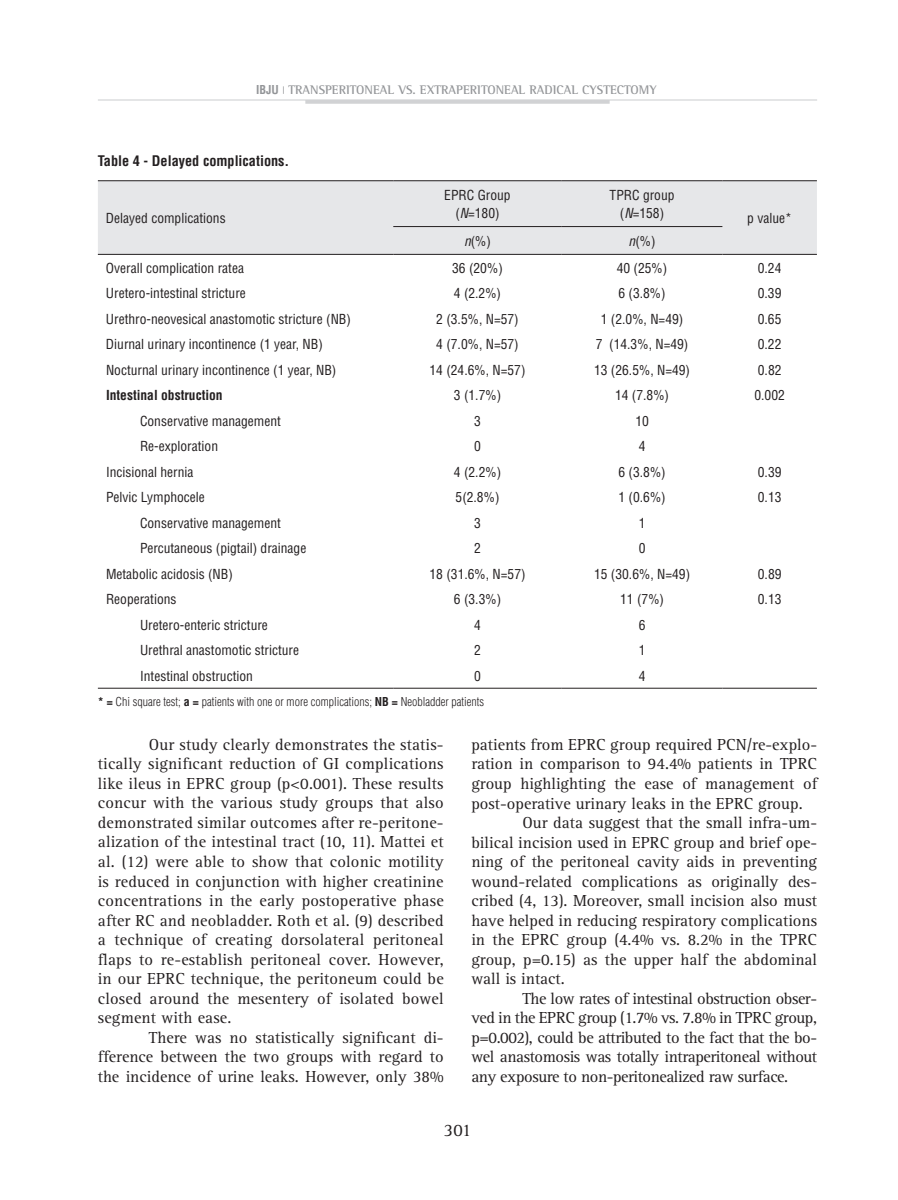
<style>
.page{position:relative;width:898px;height:1200px;background:#fff}
.page>*{position:absolute;margin:0;border:0;box-sizing:border-box;transform-origin:0 0}
.t1{font:18px "Rotis Serif";color:#231f20}
.t2{font:16.5px/19.5px "Rotis Serif";color:#231f20;text-align:justify}
.t3{font:16.5px "Rotis Serif";letter-spacing:-.025em;color:#231f20}
.t4{font:700 condensed 14.25px "Helvetica";color:#231f20}
.t5{font:condensed 13.5px/18px "Helvetica";color:#231f20;text-align:center}
.t6{font:700 condensed 13.5px "Helvetica";color:#231f20}
.t7{font:700 12.75px "Rotis Semi Serif";color:#939598}
.t8{font:300 condensed 12px "Helvetica";color:#231f20}
.s1{font-family:"Helvetica";font-stretch:condensed;font-size:12px}
.s2{font-style:italic}
.s3{font-weight:700}
</style>
<div class="page">
<hr style="left:98px;top:99px;width:718px;height:2px;background:#dcdddf">
<hr style="left:305px;top:100px;width:304px;height:4px;background:#d1d2d4">
<div style="left:98px;top:181px;width:718px;height:73px;background:#e6e7e9"></div>
<hr style="left:98px;top:180px;width:295px;height:1px;background:#231f20">
<hr style="left:393px;top:180px;width:168px;height:1px;background:#231f20">
<hr style="left:561px;top:180px;width:161px;height:1px;background:#231f20">
<hr style="left:722px;top:180px;width:94px;height:1px;background:#231f20">
<hr style="left:393px;top:226px;width:168px;height:1px;background:#231f20">
<hr style="left:561px;top:226px;width:161px;height:1px;background:#231f20">
<hr style="left:98px;top:254px;width:295px;height:1px;background:#231f20">
<hr style="left:393px;top:254px;width:168px;height:1px;background:#231f20">
<hr style="left:561px;top:254px;width:161px;height:1px;background:#231f20">
<hr style="left:722px;top:254px;width:94px;height:1px;background:#231f20">
<hr style="left:98px;top:687px;width:295px;height:1px;background:#231f20">
<hr style="left:393px;top:687px;width:168px;height:1px;background:#231f20">
<hr style="left:561px;top:687px;width:161px;height:1px;background:#231f20">
<hr style="left:722px;top:687px;width:94px;height:1px;background:#231f20">
<p class="t7" style="left:256px;top:82px;width:402px"><span class="s1">ibju</span> <sup>|</sup> TRANSPERITONEAL VS. EXTRAPERITONEAL RADICAL CYSTECTOMY</p>
<p class="t4" style="left:98px;top:152px;width:193px">Table 4 - Delayed complications.</p>
<p class="t5" style="left:106px;top:209px;width:121px">Delayed complications</p>
<p class="t5" style="left:444px;top:186px;width:68px">EPRC Group (<span class="s2">N</span>=180)</p>
<p class="t5" style="left:609px;top:186px;width:66px">TPRC group (<span class="s2">N</span>=158)</p>
<p class="t5" style="left:464px;top:232px;width:28px"><span class="s2">n</span>(%)</p>
<p class="t5" style="left:628px;top:232px;width:28px"><span class="s2">n</span>(%)</p>
<p class="t5" style="left:747px;top:209px;width:46px">p value*</p>
<p class="t5" style="left:106px;top:258px;width:139px">Overall complication ratea</p>
<p class="t5" style="left:452px;top:258px;width:52px">36 (20%)</p>
<p class="t5" style="left:616px;top:258px;width:52px">40 (25%)</p>
<p class="t5" style="left:757px;top:258px;width:25px">0.24</p>
<p class="t5" style="left:106px;top:284px;width:141px">Uretero-intestinal stricture</p>
<p class="t5" style="left:453px;top:284px;width:49px">4 (2.2%)</p>
<p class="t5" style="left:618px;top:284px;width:49px">6 (3.8%)</p>
<p class="t5" style="left:757px;top:284px;width:25px">0.39</p>
<p class="t5" style="left:106px;top:309px;width:246px">Urethro-neovesical anastomotic stricture (NB)</p>
<p class="t5" style="left:436px;top:309px;width:84px">2 (3.5%, N=57)</p>
<p class="t5" style="left:600px;top:309px;width:84px">1 (2.0%, N=49)</p>
<p class="t5" style="left:757px;top:309px;width:25px">0.65</p>
<p class="t5" style="left:106px;top:335px;width:218px">Diurnal urinary incontinence (1 year, NB)</p>
<p class="t5" style="left:436px;top:335px;width:84px">4 (7.0%, N=57)</p>
<p class="t5" style="left:595px;top:335px;width:94px">7 (14.3%, N=49)</p>
<p class="t5" style="left:757px;top:335px;width:25px">0.22</p>
<p class="t5" style="left:106px;top:360px;width:232px">Nocturnal urinary incontinence (1 year, NB)</p>
<p class="t5" style="left:429px;top:360px;width:97px">14 (24.6%, N=57)</p>
<p class="t5" style="left:594px;top:360px;width:97px">13 (26.5%, N=49)</p>
<p class="t5" style="left:757px;top:360px;width:25px">0.82</p>
<p class="t6" style="left:106px;top:386px;width:118px">Intestinal obstruction</p>
<p class="t5" style="left:453px;top:386px;width:49px">3 (1.7%)</p>
<p class="t5" style="left:615px;top:386px;width:55px">14 (7.8%)</p>
<p class="t5" style="left:754px;top:386px;width:32px">0.002</p>
<p class="t5" style="left:140px;top:411px;width:142px">Conservative management</p>
<p class="t5" style="left:474px;top:411px;width:8px">3</p>
<p class="t5" style="left:635px;top:411px;width:15px">10</p>
<p class="t5" style="left:140px;top:437px;width:79px">Re-exploration</p>
<p class="t5" style="left:474px;top:437px;width:8px">0</p>
<p class="t5" style="left:638px;top:437px;width:8px">4</p>
<p class="t5" style="left:106px;top:462px;width:89px">Incisional hernia</p>
<p class="t5" style="left:453px;top:462px;width:49px">4 (2.2%)</p>
<p class="t5" style="left:618px;top:462px;width:49px">6 (3.8%)</p>
<p class="t5" style="left:757px;top:462px;width:25px">0.39</p>
<p class="t5" style="left:106px;top:488px;width:100px">Pelvic Lymphocele</p>
<p class="t5" style="left:455px;top:488px;width:45px">5(2.8%)</p>
<p class="t5" style="left:618px;top:488px;width:49px">1 (0.6%)</p>
<p class="t5" style="left:757px;top:488px;width:25px">0.13</p>
<p class="t5" style="left:140px;top:513px;width:142px">Conservative management</p>
<p class="t5" style="left:474px;top:513px;width:8px">3</p>
<p class="t5" style="left:638px;top:513px;width:8px">1</p>
<p class="t5" style="left:140px;top:539px;width:168px">Percutaneous (pigtail) drainage</p>
<p class="t5" style="left:474px;top:539px;width:8px">2</p>
<p class="t5" style="left:638px;top:539px;width:8px">0</p>
<p class="t5" style="left:106px;top:564px;width:128px">Metabolic acidosis (NB)</p>
<p class="t5" style="left:429px;top:564px;width:97px">18 (31.6%, N=57)</p>
<p class="t5" style="left:594px;top:564px;width:97px">15 (30.6%, N=49)</p>
<p class="t5" style="left:757px;top:564px;width:25px">0.89</p>
<p class="t5" style="left:106px;top:590px;width:72px">Reoperations</p>
<p class="t5" style="left:454px;top:590px;width:49px">6 (3.3%)</p>
<p class="t5" style="left:620px;top:590px;width:45px">11 (7%)</p>
<p class="t5" style="left:757px;top:590px;width:25px">0.13</p>
<p class="t5" style="left:140px;top:615px;width:129px">Uretero-enteric stricture</p>
<p class="t5" style="left:474px;top:615px;width:8px">4</p>
<p class="t5" style="left:638px;top:615px;width:8px">6</p>
<p class="t5" style="left:140px;top:641px;width:160px">Urethral anastomotic stricture</p>
<p class="t5" style="left:474px;top:641px;width:8px">2</p>
<p class="t5" style="left:638px;top:641px;width:8px">1</p>
<p class="t5" style="left:140px;top:666px;width:114px">Intestinal obstruction</p>
<p class="t5" style="left:474px;top:666px;width:8px">0</p>
<p class="t5" style="left:638px;top:666px;width:8px">4</p>
<p class="t8" style="left:98px;top:694px;width:387px"><span class="s3">* =</span> Chi square test; <span class="s3">a =</span> patients with one or more complications; <span class="s3">NB =</span> Neobladder patients</p>
<p class="t2" style="left:98px;top:735px;width:347px;text-indent:51px">Our study clearly demonstrates the statis&shy;tically significant reduction of GI complications like ileus in EPRC group (p&lt;0.001). These results concur with the various study groups that also demonstrated similar outcomes after re-peritone&shy;alization of the intestinal tract (10, 11). Mattei et al. (12) were able to show that colonic motility is reduced in conjunction with higher creatinine concentrations in the early postoperative phase after RC and neobladder. Roth et al. (9) described a technique of creating dorsolateral peritoneal flaps to re-establish peritoneal cover. However, in our EPRC technique, the peritoneum could be closed around the mesentery of isolated bowel segment with ease.</p>
<p class="t2" style="left:98px;top:1027px;width:347px;text-indent:51px">There was no statistically significant di&shy;fference between the two groups with regard to the incidence of urine leaks. However, only 38%</p>
<p class="t2" style="left:471px;top:735px;width:347px">patients from EPRC group required PCN/re-explo-</p>
<p class="t2" style="left:471px;top:754px;width:347px">ration in comparison to 94.4% patients in TPRC</p>
<p class="t2" style="left:471px;top:774px;width:347px">group highlighting the ease of management of</p>
<p class="t2" style="left:471px;top:793px;width:332px">post-operative urinary leaks in the EPRC group.</p>
<p class="t2" style="left:522px;top:813px;width:296px">Our data suggest that the small infra-um-</p>
<p class="t2" style="left:471px;top:832px;width:347px">bilical incision used in EPRC group and brief ope-</p>
<p class="t2" style="left:471px;top:852px;width:347px">ning of the peritoneal cavity aids in preventing</p>
<p class="t2" style="left:471px;top:871px;width:347px">wound-related complications as originally des-</p>
<p class="t2" style="left:471px;top:891px;width:347px">cribed (4, 13). Moreover, small incision also must</p>
<p class="t2" style="left:471px;top:910px;width:347px">have helped in reducing respiratory complications</p>
<p class="t2" style="left:471px;top:930px;width:347px">in the EPRC group (4.4% vs. 8.2% in the TPRC</p>
<p class="t2" style="left:471px;top:949px;width:347px">group, p=0.15) as the upper half the abdominal</p>
<p class="t2" style="left:471px;top:969px;width:95px">wall is intact.</p>
<p class="t3" style="left:522px;top:988px;width:296px">The low rates of intestinal obstruction obser-</p>
<p class="t3" style="left:471px;top:1008px;width:347px">ved in the EPRC group (1.7% vs. 7.8% in TPRC group,</p>
<p class="t3" style="left:471px;top:1027px;width:347px">p=0.002), could be attributed to the fact that the bo-</p>
<p class="t3" style="left:471px;top:1047px;width:347px">wel anastomosis was totally intraperitoneal without</p>
<p class="t3" style="left:471px;top:1066px;width:318px">any exposure to non-peritonealized raw surface.</p>
<p class="t1" style="left:444px;top:1119px;width:29px">301</p>
</div>
